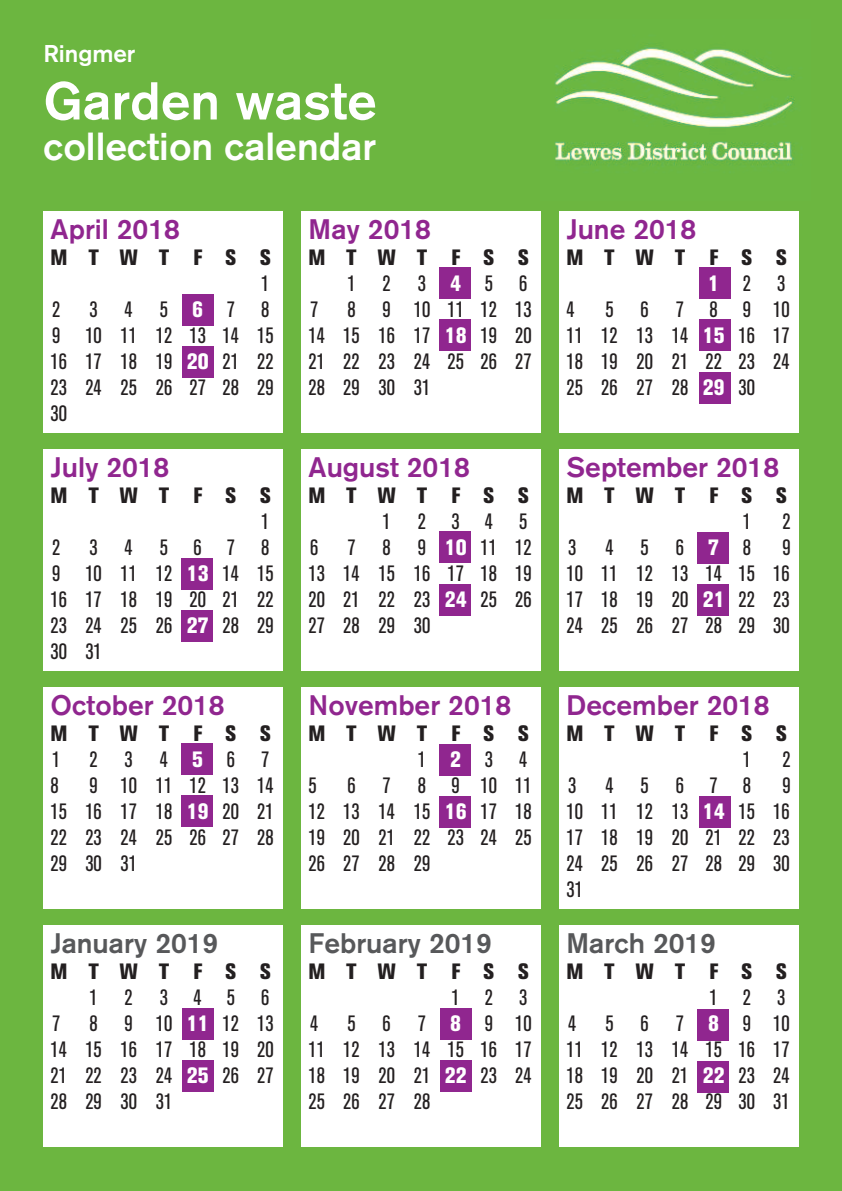
<style>
.page{position:relative;width:842px;height:1191px;background:#6cb640}
.page>*{position:absolute;margin:0;border:0;box-sizing:border-box;transform-origin:0 0}
.t1{font:500 52.8px "Akzidenz Grotesk BQ";color:#fff}
.t2{font:500 38.8px "Akzidenz Grotesk BQ";color:#fff}
.t3{font:500 28px "Akzidenz Grotesk BQ";color:#90268f}
.t4{font:500 28px "Akzidenz Grotesk BQ";color:#57585a}
.t5{font:500 24px "Akzidenz Grotesk BQ";color:#fff}
.t6{font:condensed 22px/26px "Akzidenz Grotesk BQ";color:#231f20;text-align:justify}
.t7{font:800 condensed 22px "Akzidenz Grotesk BQ";letter-spacing:1.015em;color:#231f20}
.s1{font-weight:800;color:#fff}
</style>
<div class="page">
<div style="left:301px;top:211px;width:239px;height:221px;background:#fff"></div>
<img style="left:554px;top:46px;width:243px;height:127px">
<div style="left:43px;top:211px;width:239px;height:221px;background:#fff"></div>
<div style="left:182px;top:294px;width:31px;height:31px;background:#90268f"></div>
<div style="left:182px;top:346px;width:31px;height:32px;background:#90268f"></div>
<div style="left:439px;top:267px;width:31px;height:31px;background:#90268f"></div>
<div style="left:439px;top:319px;width:31px;height:32px;background:#90268f"></div>
<div style="left:43px;top:687px;width:239px;height:221px;background:#fff"></div>
<div style="left:43px;top:925px;width:239px;height:222px;background:#fff"></div>
<div style="left:301px;top:449px;width:239px;height:221px;background:#fff"></div>
<div style="left:301px;top:687px;width:239px;height:221px;background:#fff"></div>
<div style="left:301px;top:925px;width:239px;height:222px;background:#fff"></div>
<div style="left:559px;top:211px;width:239px;height:221px;background:#fff"></div>
<div style="left:559px;top:449px;width:239px;height:221px;background:#fff"></div>
<div style="left:559px;top:687px;width:239px;height:221px;background:#fff"></div>
<div style="left:559px;top:925px;width:239px;height:222px;background:#fff"></div>
<div style="left:699px;top:267px;width:31px;height:32px;background:#90268f"></div>
<div style="left:699px;top:320px;width:31px;height:31px;background:#90268f"></div>
<div style="left:699px;top:372px;width:31px;height:31px;background:#90268f"></div>
<div style="left:697px;top:532px;width:32px;height:31px;background:#90268f"></div>
<div style="left:697px;top:584px;width:32px;height:31px;background:#90268f"></div>
<div style="left:699px;top:796px;width:31px;height:31px;background:#90268f"></div>
<div style="left:697px;top:1009px;width:32px;height:31px;background:#90268f"></div>
<div style="left:697px;top:1061px;width:32px;height:31px;background:#90268f"></div>
<div style="left:43px;top:449px;width:239px;height:221px;background:#fff"></div>
<div style="left:182px;top:558px;width:31px;height:31px;background:#90268f"></div>
<div style="left:182px;top:610px;width:31px;height:31px;background:#90268f"></div>
<div style="left:181px;top:743px;width:31px;height:32px;background:#90268f"></div>
<div style="left:181px;top:796px;width:31px;height:31px;background:#90268f"></div>
<div style="left:183px;top:1008px;width:31px;height:31px;background:#90268f"></div>
<div style="left:183px;top:1060px;width:31px;height:31px;background:#90268f"></div>
<div style="left:440px;top:532px;width:31px;height:31px;background:#90268f"></div>
<div style="left:440px;top:584px;width:31px;height:31px;background:#90268f"></div>
<div style="left:440px;top:744px;width:31px;height:31px;background:#90268f"></div>
<div style="left:440px;top:796px;width:31px;height:32px;background:#90268f"></div>
<div style="left:440px;top:1008px;width:31px;height:31px;background:#90268f"></div>
<div style="left:440px;top:1060px;width:31px;height:31px;background:#90268f"></div>
<p class="t5" style="left:43px;top:45px;width:94px">Ringmer</p>
<h1 class="t1" style="left:43px;top:82px;width:335px">Garden waste</h1>
<h2 class="t2" style="left:43px;top:132px;width:334px">collection calendar</h2>
<p class="t3" style="left:51px;top:219px;width:131px">April 2018</p>
<p class="t7" style="left:51px;top:249px;width:222px">MTWTFSS</p>
<p class="t6" style="left:261px;top:272px;width:10px">1</p>
<p class="t6" style="left:52px;top:298px;width:10px">2</p>
<p class="t6" style="left:51px;top:298px;width:224px;text-align:left;text-indent:39px">345<span class="s1">6</span>78<br>9 10 11 12 13 14 15<br>16 17 18 19 <span class="s1">20</span> 21 22<br>23 24 25 26 27 28 29<br>30</p>
<p class="t3" style="left:51px;top:457px;width:120px">July 2018</p>
<p class="t7" style="left:51px;top:487px;width:222px">MTWTFSS</p>
<p class="t6" style="left:261px;top:510px;width:10px">1</p>
<p class="t6" style="left:52px;top:536px;width:10px">2</p>
<p class="t6" style="left:51px;top:536px;width:224px;text-align:left;text-indent:39px">345678<br>9 10 11 12 <span class="s1">13</span> 14 15<br>16 17 18 19 20 21 22<br>23 24 25 26 <span class="s1">27</span> 28 29<br>30 31</p>
<p class="t3" style="left:51px;top:695px;width:175px">October 2018</p>
<p class="t7" style="left:51px;top:725px;width:222px">MTWTFSS</p>
<p class="t6" style="left:52px;top:748px;width:10px">1</p>
<p class="t6" style="left:89px;top:748px;width:182px">234<span class="s1">5</span>67</p>
<p class="t6" style="left:51px;top:774px;width:10px">8</p>
<p class="t6" style="left:51px;top:774px;width:224px;text-indent:39px">9 10 11 12 13 14<br>15 16 17 18 <span class="s1">19</span> 20 21<br>22 23 24 25 26 27 28<br>29 30 31</p>
<p class="t4" style="left:51px;top:933px;width:169px">January 2019</p>
<p class="t7" style="left:51px;top:963px;width:222px">MTWTFSS</p>
<p class="t6" style="left:89px;top:986px;width:182px">123456</p>
<p class="t6" style="left:52px;top:1012px;width:10px">7</p>
<p class="t6" style="left:51px;top:1012px;width:224px;text-indent:39px">8 9 10<span class="s1">11</span>12 13<br>14 15 16 17 18 19 20<br>21 22 23 24 <span class="s1">25</span> 26 27<br>28 29 30 31</p>
<p class="t3" style="left:309px;top:219px;width:124px">May 2018</p>
<p class="t7" style="left:309px;top:249px;width:222px">MTWTFSS</p>
<p class="t6" style="left:347px;top:272px;width:182px">123<span class="s1">4</span>56</p>
<p class="t6" style="left:310px;top:298px;width:10px">7</p>
<p class="t6" style="left:309px;top:298px;width:224px;text-indent:39px">8 9 10111213<br>14 15 16 17 <span class="s1">18</span> 19 20<br>21 22 23 24 25 26 27<br>28 29 30 31</p>
<p class="t3" style="left:309px;top:457px;width:163px">August 2018</p>
<p class="t7" style="left:309px;top:487px;width:222px">MTWTFSS</p>
<p class="t6" style="left:383px;top:510px;width:146px">12345</p>
<p class="t6" style="left:310px;top:536px;width:10px">6</p>
<p class="t6" style="left:309px;top:536px;width:224px;text-indent:39px">7 8 9 <span class="s1">10</span>1112<br>13 14 15 16 17 18 19<br>20 21 22 23 <span class="s1">24</span> 25 26<br>27 28 29 30</p>
<p class="t3" style="left:309px;top:695px;width:204px">November 2018</p>
<p class="t7" style="left:309px;top:725px;width:222px">MTWTFSS</p>
<p class="t6" style="left:418px;top:748px;width:111px">1<span class="s1">2</span>34</p>
<p class="t6" style="left:309px;top:774px;width:10px">5</p>
<p class="t6" style="left:309px;top:774px;width:224px;text-indent:39px">6 7 8 91011<br>12 13 14 15 <span class="s1">16</span> 17 18<br>19 20 21 22 23 24 25<br>26 27 28 29 <span class="s1">30</span></p>
<p class="t4" style="left:309px;top:933px;width:185px">February 2019</p>
<p class="t7" style="left:309px;top:963px;width:222px">MTWTFSS</p>
<p class="t6" style="left:452px;top:986px;width:77px">123</p>
<p class="t6" style="left:310px;top:1012px;width:10px">4</p>
<p class="t6" style="left:309px;top:1012px;width:224px;text-indent:39px">567<span class="s1">8</span>910<br>11 12 13 14 15 16 17<br>18 19 20 21 <span class="s1">22</span> 23 24<br>25 26 27 28</p>
<p class="t3" style="left:567px;top:219px;width:131px">June 2018</p>
<p class="t7" style="left:567px;top:249px;width:222px">MTWTFSS</p>
<p class="t6" style="left:708px;top:272px;width:79px"><span class="s1">1</span>23</p>
<p class="t6" style="left:567px;top:298px;width:10px">4</p>
<p class="t6" style="left:567px;top:298px;width:224px;text-indent:39px">5678910<br>11 12 13 14 <span class="s1">15</span> 16 17<br>18 19 20 21 22 23 24<br>25 26 27 28 <span class="s1">29</span> 30</p>
<p class="t3" style="left:567px;top:457px;width:214px">September 2018</p>
<p class="t7" style="left:567px;top:487px;width:222px">MTWTFSS</p>
<p class="t6" style="left:743px;top:510px;width:10px">1</p>
<p class="t6" style="left:783px;top:510px;width:10px">2</p>
<p class="t6" style="left:568px;top:536px;width:10px">3</p>
<p class="t6" style="left:605px;top:536px;width:147px">456<span class="s1">7</span>8</p>
<p class="t6" style="left:567px;top:536px;width:226px;text-indent:216px">9<br>10 11 12 13 14 15 16<br>17 18 19 20 <span class="s1">21</span> 22 23<br>24 25 26 27 28 29 30</p>
<p class="t3" style="left:567px;top:695px;width:204px">December 2018</p>
<p class="t7" style="left:567px;top:725px;width:222px">MTWTFSS</p>
<p class="t6" style="left:743px;top:748px;width:10px">1</p>
<p class="t6" style="left:783px;top:748px;width:10px">2</p>
<p class="t6" style="left:568px;top:774px;width:10px">3</p>
<p class="t6" style="left:605px;top:774px;width:147px">45678</p>
<p class="t6" style="left:567px;top:774px;width:226px;text-indent:216px">9<br>10 11 12 13 <span class="s1">14</span> 15 16<br>17 18 19 20 21 22 23<br>24 25 26 27 28 29 30<br>31</p>
<p class="t4" style="left:567px;top:933px;width:151px">March 2019</p>
<p class="t7" style="left:567px;top:963px;width:222px">MTWTFSS</p>
<p class="t6" style="left:709px;top:986px;width:77px">123</p>
<p class="t6" style="left:568px;top:1012px;width:10px">4</p>
<p class="t6" style="left:567px;top:1012px;width:224px;text-indent:39px">567<span class="s1">8</span>910<br>11 12 13 14 15 16 17<br>18 19 20 21 <span class="s1">22</span> 23 24<br>25 26 27 28 29 30 31</p>
</div>
